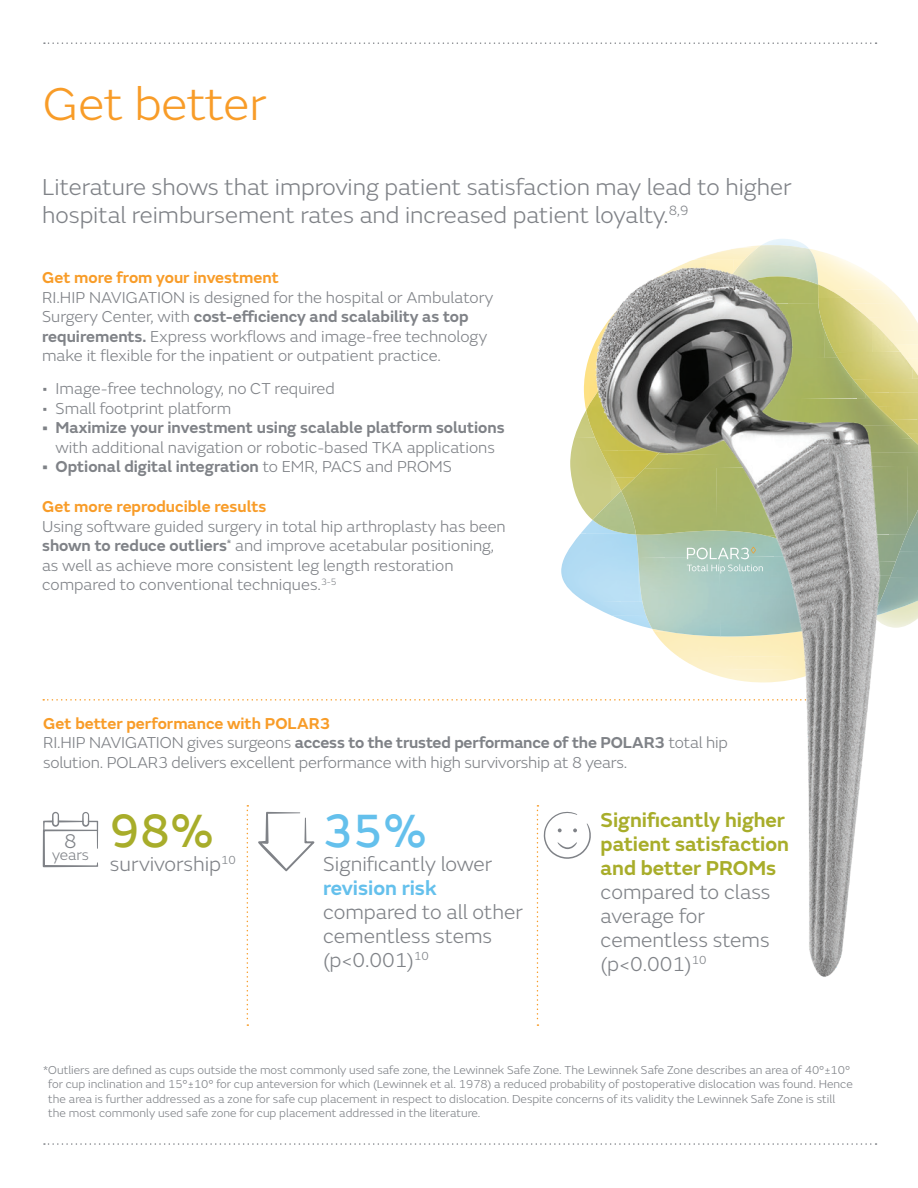
<style>
.page{position:relative;width:918px;height:1188px;background:#fff}
.page>*{position:absolute;margin:0;border:0;box-sizing:border-box;transform-origin:0 0}
.Main_Heading{font:300 48px "SN Emeric";color:#f89c28}
.Knowledge_point_larg{font:48px "SN Emeric Core";color:#a8ad2a}
.Knowledge_point_text{font:48px "SN Emeric Core";color:#64c0ec}
.Body_text_bold{font:300 24px/28.8px "SN Emeric";color:#7f8287}
.Knowledge_point_text-2{font:300 21px/24px "SN Emeric";color:#7f8287}
.Knowledge_point_text-3{font:600 21px/24px "SN Emeric";color:#a8ad2a}
.Knowledge_point_text-4{font:300 20.7px "SN Emeric";color:#7f8287}
.Body_text{font:300 16.5px/19.5px "SN Emeric";color:#7f8287}
.Body_text_bold-2{font:600 16.5px "SN Emeric";color:#f89c28}
.t1{font:600 16.5px "SN Emeric";color:#7f8287}
.Knowledge_point_text-5{font:300 15.6px "SN Emeric";letter-spacing:-.005em;color:#7f8287}
.Captions_References{font:300 12px/14.4px "SN Emeric";color:#7f8287}
.s1{font-weight:600}
.s2{font-weight:300}
.s3{font-weight:600;color:#64c0ec}
</style>
<div class="page">
<svg style="left:44px;top:42px;width:833px;height:2px"></svg>
<svg style="left:44px;top:1143px;width:833px;height:2px"></svg>
<svg style="left:43px;top:699px;width:508px;height:2px"></svg>
<img style="left:553px;top:239px;width:365px;height:738px">
<svg style="left:43px;top:812px;width:55px;height:55px"></svg>
<svg style="left:258px;top:812px;width:56px;height:59px"></svg>
<svg style="left:544px;top:811px;width:48px;height:48px"></svg>
<svg style="left:687px;top:547px;width:76px;height:26px;background:#b4d0c6"></svg>
<svg style="left:247px;top:805px;width:1px;height:221px"></svg>
<svg style="left:537px;top:805px;width:1px;height:221px"></svg>
<p class="Main_Heading" style="left:43px;top:75px;width:225px">Get better</p>
<p class="Body_text_bold" style="left:42px;top:172px;width:751px">Literature shows that improving patient satisfaction may lead to higher hospital reimbursement rates and increased patient loyalty.<sup>8,9</sup></p>
<p class="Body_text_bold-2" style="left:42px;top:267px;width:238px">Get more from your investment</p>
<p class="Body_text" style="left:42px;top:288px;width:453px">RI.HIP NAVIGATION is designed for the hospital or Ambulatory Surgery Center, with <span class="s1">cost-efficiency and scalability as top requirements.</span> Express workflows and image-free technology make it flexible for the inpatient or outpatient practice.</p>
<p class="Body_text" style="left:42px;top:379px;width:294px">• Image-free technology, no CT required</p>
<p class="Body_text" style="left:42px;top:399px;width:191px">• Small footprint platform</p>
<p class="Body_text" style="left:42px;top:418px;width:464px;text-align:center"><span class="s1">• Maximize your investment using scalable platform solutions </span>with additional navigation or robotic-based TKA applications</p>
<p class="t1" style="left:42px;top:456px;width:411px">• Optional digital integration <span class="s2">to EMR, PACS and PROMS</span></p>
<p class="Body_text_bold-2" style="left:42px;top:496px;width:226px">Get more reproducible results</p>
<p class="Body_text" style="left:42px;top:516px;width:465px">Using software guided surgery in total hip arthroplasty has been <span class="s1">shown to reduce outliers</span><sup>*</sup> and improve acetabular positioning, as well as achieve more consistent leg length restoration compared to conventional techniques.<sup>3-5</sup></p>
<p class="Body_text_bold-2" style="left:43px;top:713px;width:289px">Get better performance with POLAR3</p>
<p class="Body_text" style="left:43px;top:733px;width:686px">RI.HIP NAVIGATION gives surgeons <span class="s1">access to the trusted performance of the POLAR3</span> total hip solution. POLAR3 delivers excellent performance with high survivorship at 8 years.</p>
<p class="Knowledge_point_text-4" style="left:64px;top:828px;width:14px">8</p>
<p class="Knowledge_point_text-5" style="left:52px;top:845px;width:38px">years</p>
<p class="Knowledge_point_larg" style="left:110px;top:801px;width:106px">98%</p>
<p class="Knowledge_point_text-2" style="left:110px;top:852px;width:128px">survivorship<sup>10</sup></p>
<p class="Knowledge_point_text" style="left:323px;top:801px;width:106px">35%</p>
<p class="Knowledge_point_text-2" style="left:323px;top:852px;width:171px">Significantly lower</p>
<p class="Knowledge_point_text-2" style="left:323px;top:876px;width:201px"><span class="s3">revision risk </span>compared to all other cementless stems</p>
<p class="Knowledge_point_text-2" style="left:323px;top:948px;width:107px">(p&lt;0.001)<sup>10</sup></p>
<p class="Knowledge_point_text-3" style="left:601px;top:808px;width:190px">Significantly higher patient satisfaction and better PROMs</p>
<p class="Knowledge_point_text-2" style="left:601px;top:880px;width:171px">compared to class average for cementless stems</p>
<p class="Knowledge_point_text-2" style="left:601px;top:952px;width:107px">(p&lt;0.001)<sup>10</sup></p>
<p class="Captions_References" style="left:48px;top:1063px;width:806px;text-indent:-5px">*Outliers are defined as cups outside the most commonly used safe zone, the Lewinnek Safe Zone. The Lewinnek Safe Zone describes an area of 40°±10° for cup inclination and 15°±10° for cup anteversion for which (Lewinnek et al. 1978) a reduced probability of postoperative dislocation was found. Hence the area is further addressed as a zone for safe cup placement in respect to dislocation. Despite concerns of its validity the Lewinnek Safe Zone is still the most commonly used safe zone for cup placement addressed in the literature.</p>
</div>
